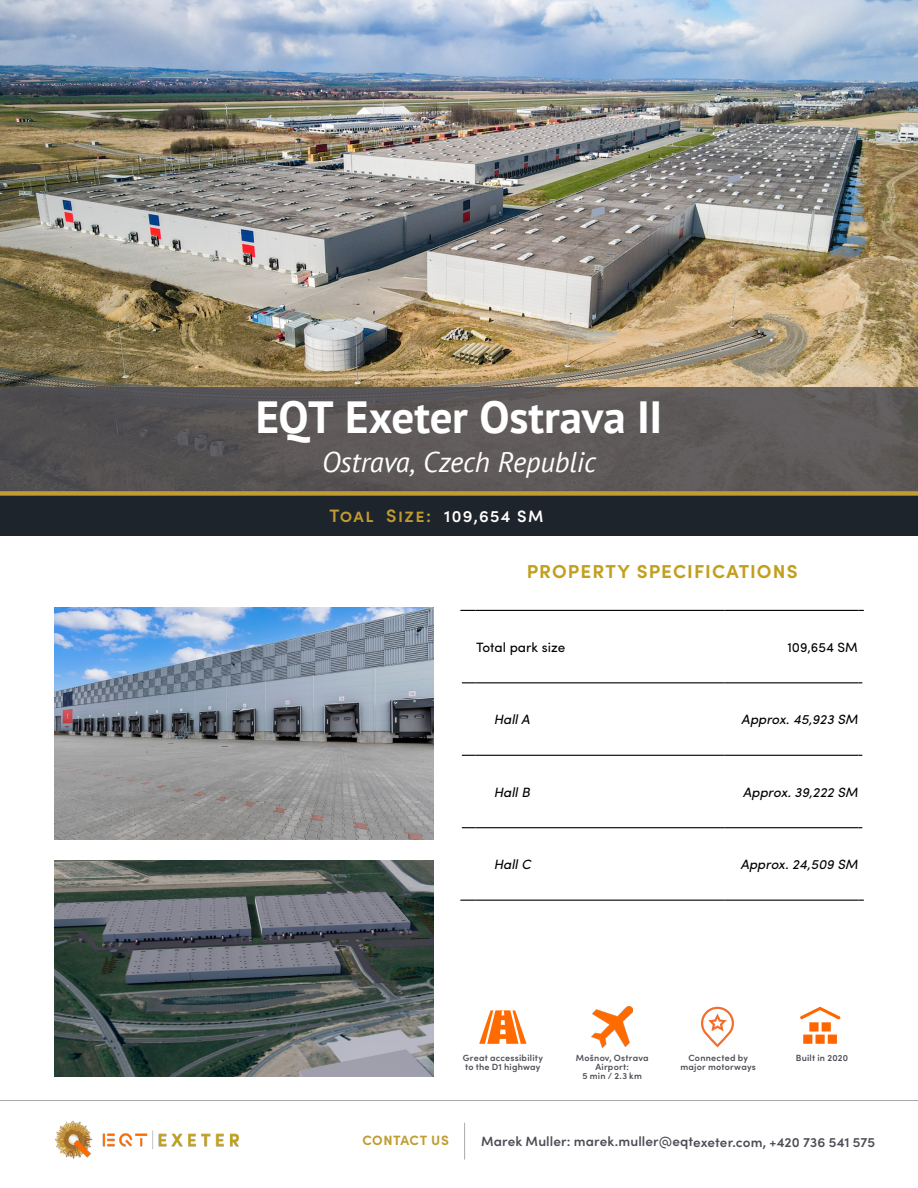
<style>
.page{position:relative;width:918px;height:1188px;background:#fff}
.page>*{position:absolute;margin:0;border:0;box-sizing:border-box;transform-origin:0 0}
.t1{font:700 45px "PT Sans";letter-spacing:-.005em;color:#fff}
.t2{font:italic 28.5px "PT Sans";letter-spacing:-.01em;color:#fff}
.t3{font:700 18.75px "Sofia Pro";letter-spacing:.06em;color:#c2a01e}
.t4{font:600 18px "Sofia Pro";letter-spacing:.08em;color:#c19b30}
.t5{font:italic 13.5px "Sofia Pro";color:#000}
.t6{font:600 13.5px "Sofia Pro";color:#4d4d55}
.t7{font:13.5px "Sofia Pro";color:#000}
.t8{font:700 13.5px "Sofia Pro";letter-spacing:.035em;color:#c19c31}
.t9{font:600 9px/9px "Sofia Pro";letter-spacing:.025em;color:#4d4d55;text-align:center}
.s1{font-size:16.5px;color:#fff}
</style>
<div class="page">
<img style="left:0;top:0;width:918px;height:387px">
<div style="left:0;top:387px;width:918px;height:106px;background:linear-gradient(to right,#524f51,#635e5e)"></div>
<div style="left:0;top:494px;width:918px;height:42px;background:#1e242b"></div>
<img style="left:54px;top:1120px;width:185px;height:39px">
<hr style="left:0;top:1100px;width:918px;height:1px;background:#a8a9ad">
<div style="left:0;top:491px;width:918px;height:5px;background:#c29c31"></div>
<svg style="left:460px;top:610px;width:15px;height:1px"></svg>
<hr style="left:475px;top:610px;width:250px;height:1px;background:#000">
<hr style="left:725px;top:610px;width:134px;height:1px;background:#000">
<svg style="left:462px;top:682px;width:13px;height:1px"></svg>
<hr style="left:475px;top:682px;width:250px;height:1px;background:#000">
<hr style="left:725px;top:682px;width:134px;height:1px;background:#000">
<svg style="left:462px;top:755px;width:13px;height:1px"></svg>
<hr style="left:475px;top:755px;width:250px;height:1px;background:#000">
<hr style="left:725px;top:755px;width:134px;height:1px;background:#000">
<svg style="left:462px;top:827px;width:13px;height:1px"></svg>
<hr style="left:475px;top:827px;width:250px;height:1px;background:#000">
<hr style="left:725px;top:827px;width:134px;height:1px;background:#000">
<svg style="left:460px;top:900px;width:15px;height:1px"></svg>
<hr style="left:475px;top:900px;width:250px;height:1px;background:#000">
<hr style="left:725px;top:900px;width:134px;height:1px;background:#000">
<hr style="left:464px;top:1123px;width:1px;height:37px;background:#a8a9ad">
<svg style="left:591px;top:206px;width:14px;height:12px"></svg>
<svg style="left:728px;top:174px;width:12px;height:10px"></svg>
<svg style="left:830px;top:152px;width:6px;height:6px"></svg>
<img style="left:54px;top:608px;width:379px;height:232px">
<img style="left:54px;top:861px;width:379px;height:216px">
<img style="left:592px;top:1007px;width:41px;height:40px">
<svg style="left:479px;top:1010px;width:48px;height:34px"></svg>
<svg style="left:701px;top:1007px;width:33px;height:40px"></svg>
<svg style="left:800px;top:1007px;width:41px;height:37px"></svg>
<p class="t1" style="left:256px;top:387px;width:408px">EQT Exeter Ostrava II</p>
<p class="t2" style="left:322px;top:443px;width:275px">Ostrava, Czech Republic</p>
<p class="t4" style="left:329px;top:502px;width:215px">Toal Size: <span class="s1">109,654 SM</span></p>
<p class="t3" style="left:527px;top:557px;width:272px">PROPERTY SPECIFICATIONS</p>
<p class="t7" style="left:476px;top:637px;width:91px">Total park size</p>
<p class="t7" style="left:787px;top:637px;width:72px">109,654 SM</p>
<p class="t5" style="left:494px;top:709px;width:38px">Hall A</p>
<p class="t5" style="left:741px;top:709px;width:118px">Approx. 45,923 SM</p>
<p class="t5" style="left:494px;top:782px;width:38px">Hall B</p>
<p class="t5" style="left:743px;top:782px;width:117px">Approx. 39,222 SM</p>
<p class="t5" style="left:494px;top:854px;width:38px">Hall C</p>
<p class="t5" style="left:740px;top:854px;width:119px">Approx. 24,509 SM</p>
<p class="t9" style="left:463px;top:1053px;width:82px;text-align:left">Great accessibility to the D1 highway</p>
<p class="t9" style="left:680px;top:1053px;width:77px">Connected by major motorways</p>
<p class="t9" style="left:796px;top:1053px;width:54px">Built in 2020</p>
<p class="t9" style="left:576px;top:1053px;width:74px">Mošnov, Ostrava<br>Airport:<br>5 min / 2.3 km</p>
<p class="t8" style="left:362px;top:1130px;width:88px">CONTACT US</p>
<p class="t6" style="left:481px;top:1132px;width:396px">Marek Muller: marek.muller@eqtexeter.com, +420 736 541 575</p>
</div>
